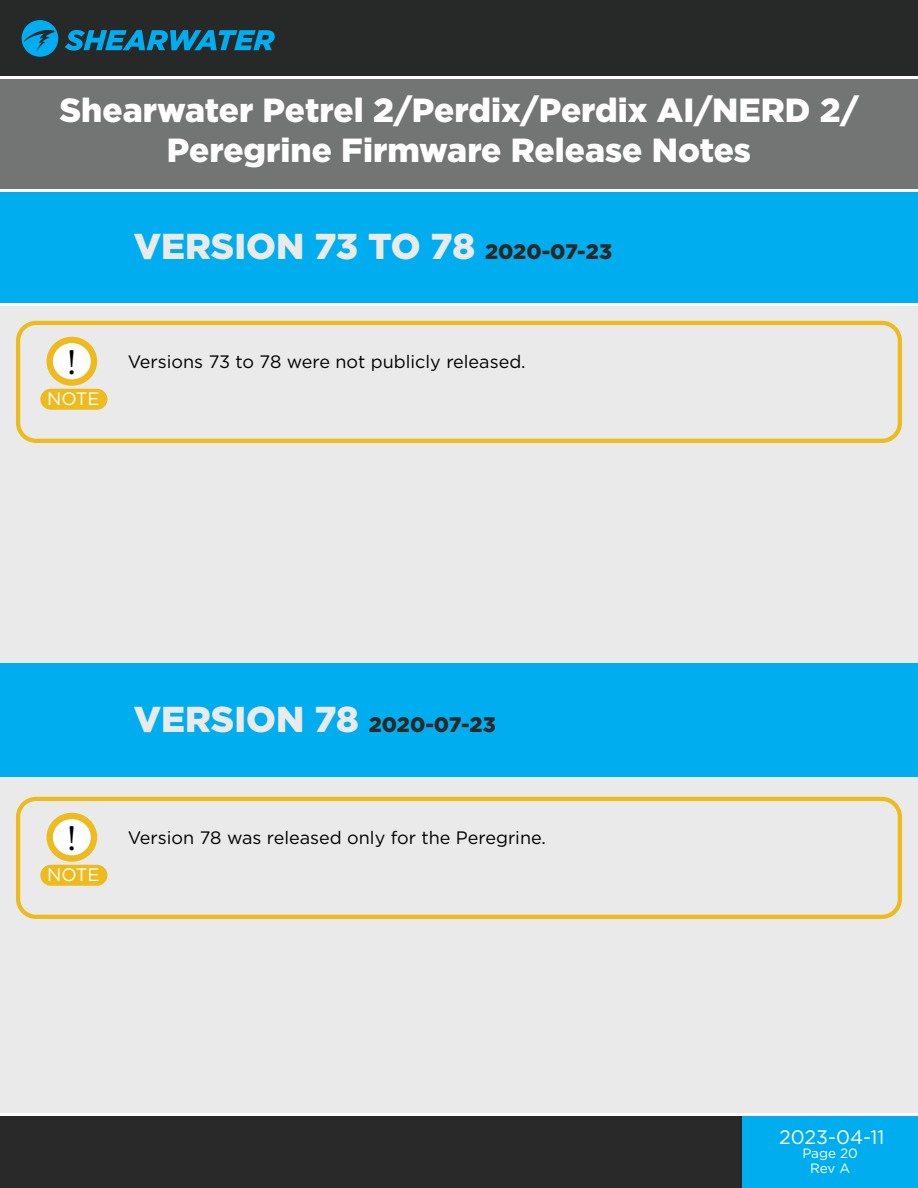
<style>
.page{position:relative;width:918px;height:1188px;background:#fff}
.page>*{position:absolute;margin:0;border:0;box-sizing:border-box;transform-origin:0 0}
.t1{font:900 36px "Gotham HTF";color:#eaeaea}
.t2{font:36px "Minion Pro";color:#000}
.t3{font:900 33.45px/40.2px "Gotham HTF";color:#fff;text-align:center}
.t4{font:900 21px "Gotham HTF";color:#272828}
.t5{font:19.5px "Gotham HTF";color:#fff}
.t6{font:18px "Gotham HTF";color:#000}
.t7{font:18px "Gotham HTF";color:#fff}
.t8{font:13.5px "Gotham HTF";letter-spacing:-.005em;color:#fff}
.s1{font-size:21px;color:#272828}
.s2{font-size:36px;color:#eaeaea}
</style>
<div class="page">
<div style="left:0;top:0;width:918px;height:77px;background:#272828"></div>
<div style="left:0;top:1114px;width:918px;height:74px;background:#292929"></div>
<div style="left:0;top:305px;width:918px;height:809px;background:#eaeaea"></div>
<svg style="left:65px;top:30px;width:210px;height:21px"></svg>
<svg style="left:22px;top:20px;width:36px;height:37px"></svg>
<div style="left:0;top:191px;width:918px;height:114px;background:#00aeef"></div>
<div style="left:0;top:77px;width:918px;height:114px;background:#737474"></div>
<div style="left:742px;top:1114px;width:176px;height:74px;background:#00aeef"></div>
<hr style="left:0;top:76px;width:918px;height:3px;background:#fff">
<hr style="left:0;top:189px;width:918px;height:3px;background:#fff">
<hr style="left:0;top:303px;width:918px;height:3px;background:#fff">
<hr style="left:0;top:1113px;width:918px;height:3px;background:#fff">
<div style="left:0;top:663px;width:918px;height:114px;background:#00aeef"></div>
<div style="left:16px;top:321px;width:886px;height:122px;border:4px solid #edbb1d;border-radius:18px"></div>
<div style="left:41px;top:389px;width:66px;height:20px;background:#edbb1d;border-radius:10px"></div>
<div style="left:40px;top:389px;width:67px;height:21px;border:2px solid #edbb1d;border-radius:10px"></div>
<svg style="left:50px;top:340px;width:44px;height:43px"></svg>
<div style="left:47px;top:337px;width:50px;height:49px;border:6px solid #edbb1d;border-radius:50%"></div>
<div style="left:16px;top:797px;width:886px;height:122px;border:4px solid #edbb1d;border-radius:18px"></div>
<div style="left:41px;top:865px;width:66px;height:20px;background:#edbb1d;border-radius:10px"></div>
<div style="left:40px;top:865px;width:67px;height:21px;border:2px solid #edbb1d;border-radius:10px"></div>
<svg style="left:50px;top:816px;width:44px;height:43px"></svg>
<div style="left:47px;top:813px;width:50px;height:49px;border:6px solid #edbb1d;border-radius:50%"></div>
<h2 class="t3" style="left:59px;top:89px;width:801px">Shearwater Petrel 2/Perdix/Perdix AI/NERD 2/<br>Peregrine Firmware Release Notes</h2>
<h1 class="t1" style="left:134px;top:225px;width:480px">VERSION 73 TO 78 <span class="s1">2020-07-23</span></h1>
<h1 class="t2" style="left:67px;top:339px;width:11px">!</h1>
<p class="t7" style="left:47px;top:389px;width:54px">NOTE</p>
<p class="t6" style="left:128px;top:351px;width:399px">Versions 73 to 78 were not publicly released.</p>
<p class="t4" style="left:134px;top:712px;width:364px"><span class="s2">VERSION 78</span> 2020-07-23</p>
<h1 class="t2" style="left:67px;top:815px;width:11px">!</h1>
<p class="t7" style="left:47px;top:865px;width:54px">NOTE</p>
<p class="t6" style="left:128px;top:828px;width:420px">Version 78 was released only for the Peregrine.</p>
<p class="t5" style="left:779px;top:1126px;width:107px">2023-04-11</p>
<p class="t8" style="left:810px;top:1160px;width:41px">Rev A</p>
<p class="t8" style="left:802px;top:1146px;width:57px">Page 20</p>
</div>
